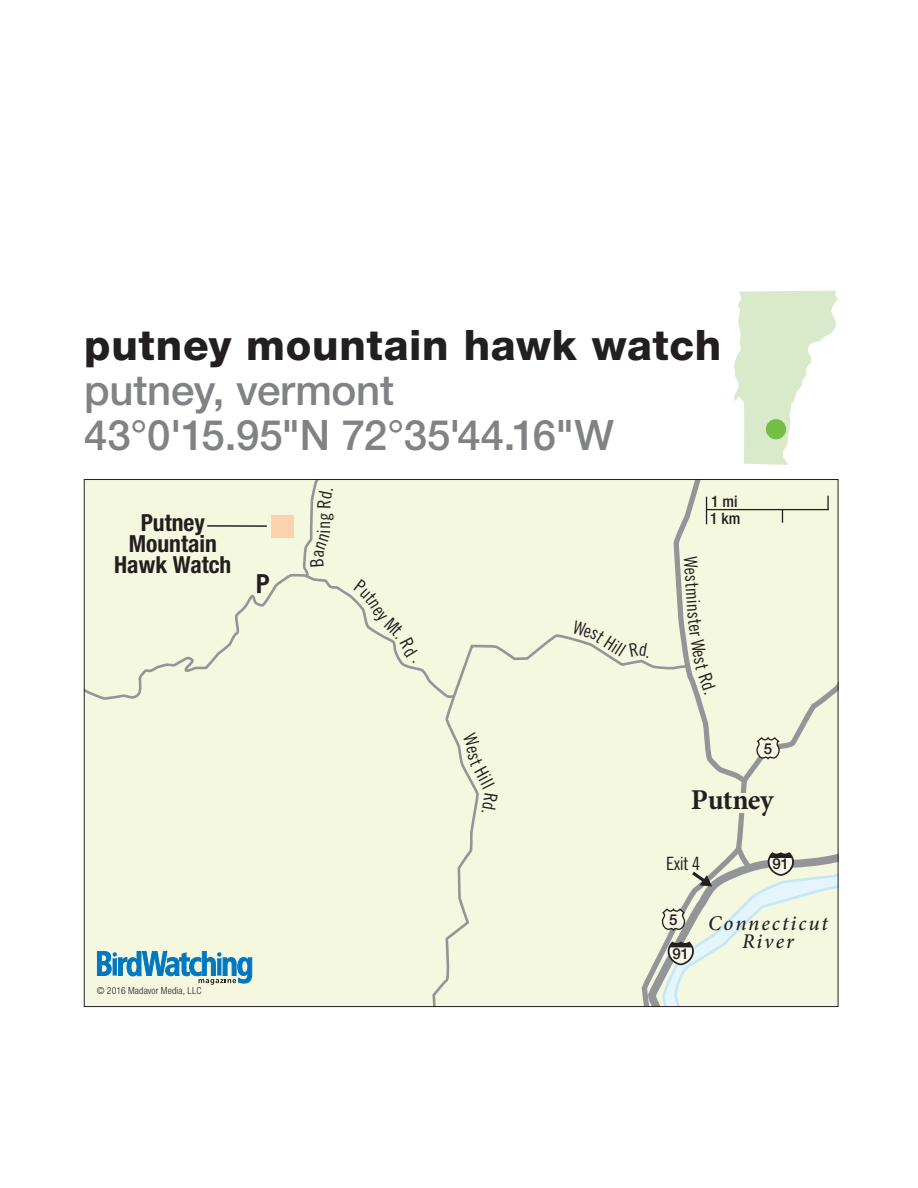
<style>
.page{position:relative;width:918px;height:1188px;background:#fff}
.page>*{position:absolute;margin:0;border:0;box-sizing:border-box;transform-origin:0 0}
.Place_address{font:500 42px/45px "Helvetica Neue LT Std";letter-spacing:-.005em;color:#808285}
.t1{font:700 28.8px "Minion Pro";letter-spacing:-.01em;color:#231f20}
.t2{font:700 26.25px "Trade Gothic LT Std";color:#231f20}
.t3{font:700 condensed 23.55px/21px "Helvetica Neue LT Std";color:#231f20;text-align:center}
.t4{font:italic 500 21px/18.3px "Minion Pro";letter-spacing:.095em;color:#231f20;text-align:center}
.t5{font:18.3px "Trade Gothic LT Std Cn 18";color:#231f20}
.t6{font:500 condensed 15.75px/16.6px "Helvetica Neue LT Std";color:#231f20}
.t7{font:500 15px "Helvetica Neue";color:#231f20}
.Place_address-2{font:300 condensed 9.75px "Helvetica Neue LT Std";letter-spacing:.015em;color:#231f20}
.s1{font-weight:800;color:#231f20}
</style>
<div class="page">
<div style="left:86px;top:481px;width:750px;height:524px;background:#f4f8de"></div>
<div style="left:95px;top:948px;width:158px;height:40px;background:#f5f7df"></div>
<svg style="left:97px;top:951px;width:155px;height:34px"></svg>
<div style="left:97px;top:987px;width:156px;height:12px;background:#f5f7df"></div>
<svg style="left:734px;top:291px;width:104px;height:174px"></svg>
<div style="left:766px;top:419px;width:20px;height:20px;background:#71bf44;border-radius:50%"></div>
<svg style="left:572px;top:620px;width:27px;height:20px"></svg>
<svg style="left:629px;top:642px;width:20px;height:16px"></svg>
<div style="left:463px;top:732px;width:35px;height:80px;background:#f4f8de"></div>
<div style="left:671px;top:480px;width:162px;height:308px;background:#f4f8de"></div>
<div style="left:354px;top:580px;width:64px;height:83px;background:#f4f8de"></div>
<svg style="left:302px;top:480px;width:32px;height:99px;background:#ebeed7"></svg>
<p class="Place_address" style="left:84px;top:323px;width:639px"><span class="s1">putney mountain hawk watch </span>putney, vermont<br>43°0'15.95"N 72°35'44.16"W</p>
<p class="t3" style="left:114px;top:512px;width:119px">Putney<br>Mountain<br>Hawk Watch</p>
<p class="t2" style="left:256px;top:567px;width:16px">P</p>
<p class="t6" style="left:103px;top:982px;width:32px">1 km</p>
<p class="Place_address-2" style="left:97px;top:985px;width:106px">© 2016 Madavor Media, LLC</p>
<p class="t5" style="left:604px;top:626px;width:32px;rotate:33deg">t Hill</p>
<p class="t6" style="left:710px;top:493px;width:32px">1 mi<br>1 km</p>
<p class="t5" style="left:701px;top:556px;width:63px;rotate:86deg">Westmins</p>
<p class="t7" style="left:764px;top:736px;width:10px">5</p>
<p class="t1" style="left:691px;top:779px;width:84px">Putney</p>
<p class="t5" style="left:666px;top:853px;width:36px">Exit 4</p>
<p class="t7" style="left:772px;top:852px;width:18px">91</p>
<p class="t7" style="left:669px;top:908px;width:10px">5</p>
<p class="t7" style="left:672px;top:941px;width:18px">91</p>
<p class="t4" style="left:708px;top:914px;width:122px">Connecticut<br>River</p>
</div>
